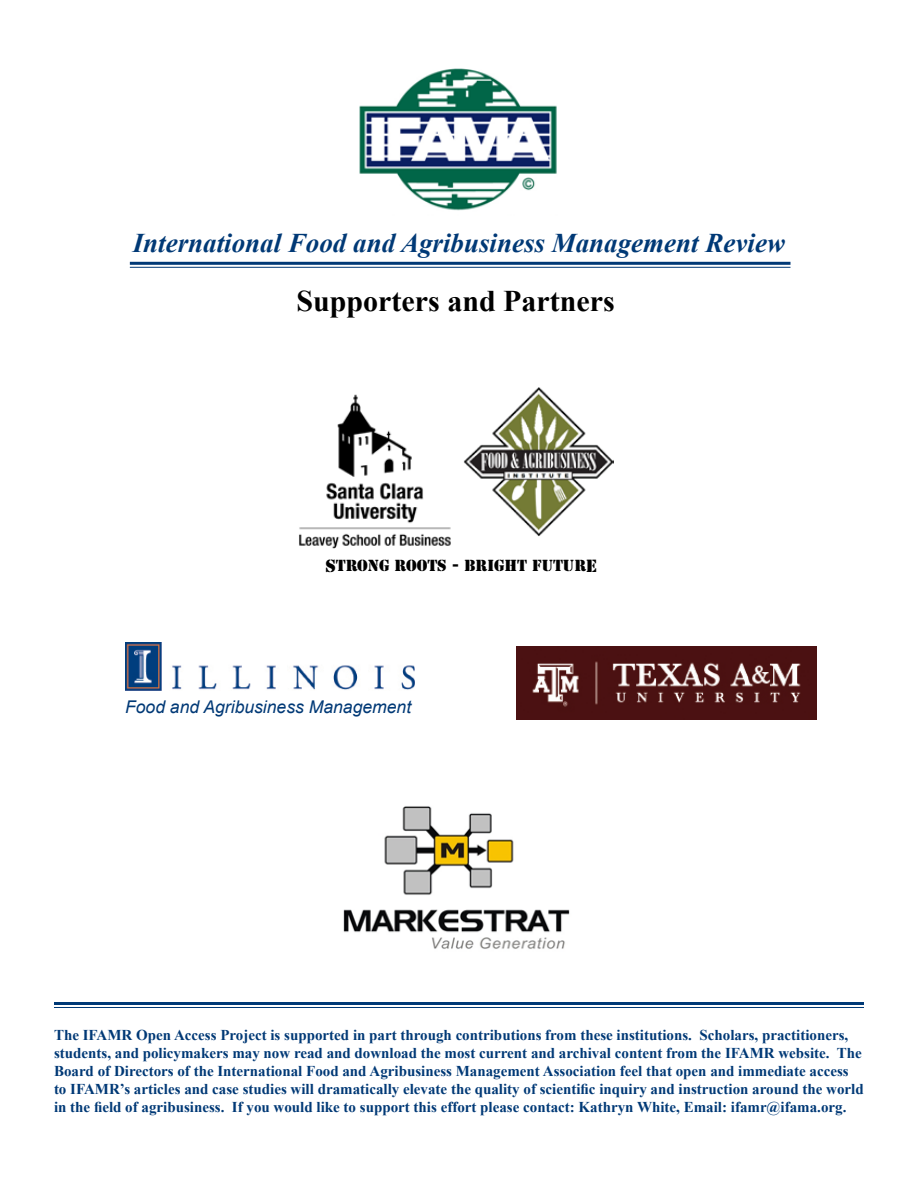
<style>
.page{position:relative;width:918px;height:1188px;background:#fff}
.page>*{position:absolute;margin:0;border:0;box-sizing:border-box;transform-origin:0 0}
.t1{font:700 30px "Times New Roman";color:#000}
.t2{font:italic 700 27px "Times New Roman";color:#003976}
.t3{font:italic 17.55px "Arial";color:#003976}
.t4{font:700 15px/18px "Times New Roman";color:#003976}
.t5{font:15px "Stencil Std";color:#000}
.s1{font-size:16.5px}
</style>
<div class="page">
<hr style="left:54px;top:1002px;width:810px;height:3px;background:#003976">
<hr style="left:54px;top:1007px;width:810px;height:1px;background:#003976">
<img style="left:359px;top:68px;width:198px;height:143px">
<img style="left:517px;top:647px;width:300px;height:73px">
<img style="left:125px;top:643px;width:290px;height:48px">
<img style="left:464px;top:387px;width:150px;height:150px">
<img style="left:299px;top:394px;width:152px;height:155px">
<hr style="left:130px;top:262px;width:661px;height:3px;background:#003976">
<hr style="left:130px;top:267px;width:661px;height:1px;background:#003976">
<img style="left:343px;top:806px;width:227px;height:143px">
<h2 class="t2" style="left:133px;top:224px;width:654px">International Food and Agribusiness Management Review</h2>
<h1 class="t1" style="left:297px;top:280px;width:320px">Supporters and Partners</h1>
<p class="t5" style="left:326px;top:556px;width:273px"><span class="s1">S</span>TRONG ROOTS - BRIGHT FUTUR<span class="s1">E</span></p>
<p class="t3" style="left:125px;top:696px;width:288px">Food and Agribusiness Management</p>
<p class="t4" style="left:54px;top:1026px;width:811px">The IFAMR Open Access Project is supported in part through contributions from these institutions. Scholars, practitioners, students, and policymakers may now read and download the most current and archival content from the IFAMR website. The Board of Directors of the International Food and Agribusiness Management Association feel that open and immediate access to IFAMR’s articles and case studies will dramatically elevate the quality of scientific inquiry and instruction around the world in the field of agribusiness. If you would like to support this effort please contact: Kathryn White, Email: ifamr@ifama.org.</p>
</div>
